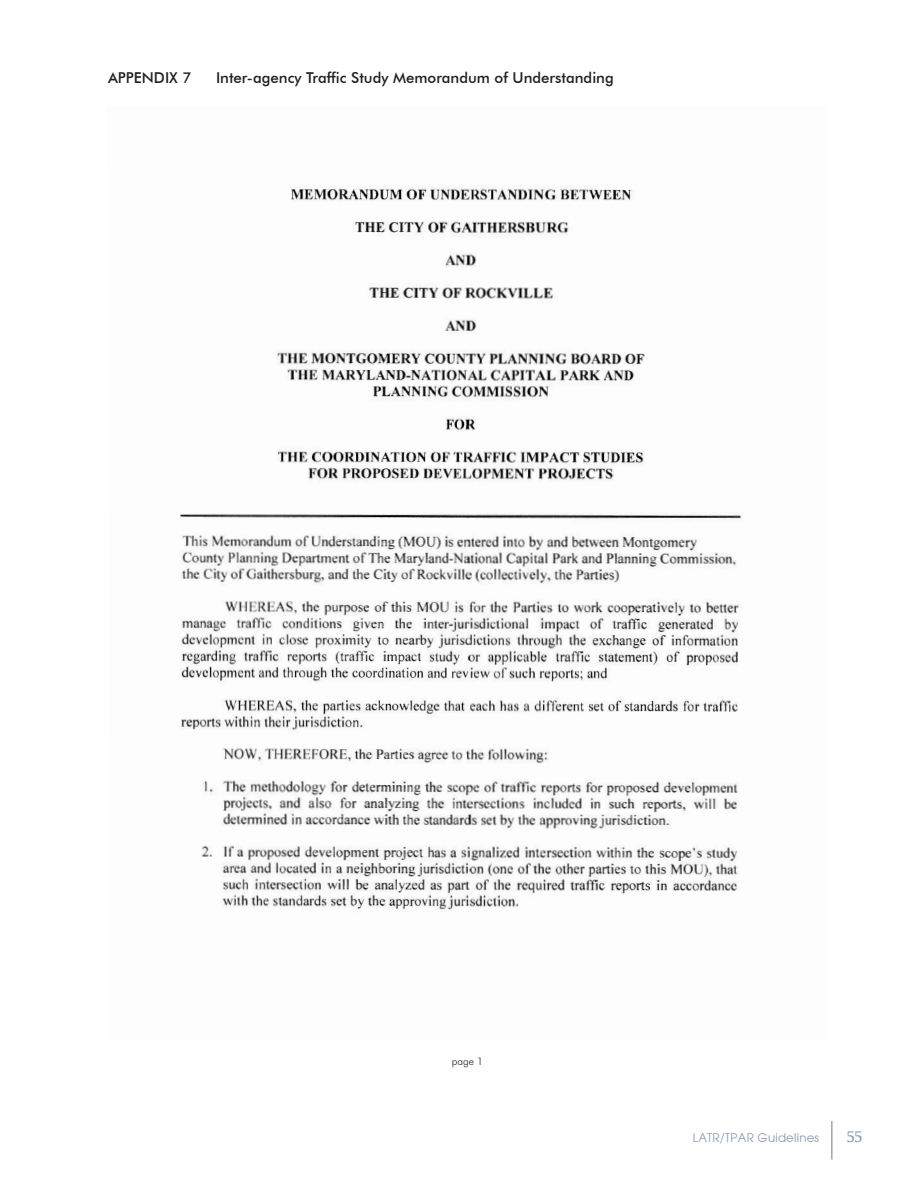
<style>
.page{position:relative;width:918px;height:1188px;background:#fff}
.page>*{position:absolute;margin:0;border:0;box-sizing:border-box;transform-origin:0 0}
.t1{font:16.5px "Ameretto Normal";color:#8999b0}
.secondary_bullet_sty{font:500 15px "Futura BT";color:#231f20}
.t2{font:12px "Atilla Normal";letter-spacing:.025em;color:#8999b0}
.secondary_bullet_sty-2{font:300 10.5px "Futura BT";color:#231f20}
</style>
<div class="page">
<hr style="left:832px;top:1121px;width:1px;height:39px;background:#76787b">
<img style="left:180px;top:186px;width:562px;height:725px">
<p class="secondary_bullet_sty" style="left:108px;top:69px;width:85px">APPENDIX 7</p>
<p class="secondary_bullet_sty" style="left:216px;top:69px;width:399px">Inter-agency Traffic Study Memorandum of Understanding</p>
<p class="secondary_bullet_sty-2" style="left:452px;top:1055px;width:33px">page 1</p>
<p class="t2" style="left:693px;top:1130px;width:128px">LATR/TPAR Guidelines</p>
<p class="t1" style="left:846px;top:1126px;width:18px">55</p>
</div>
